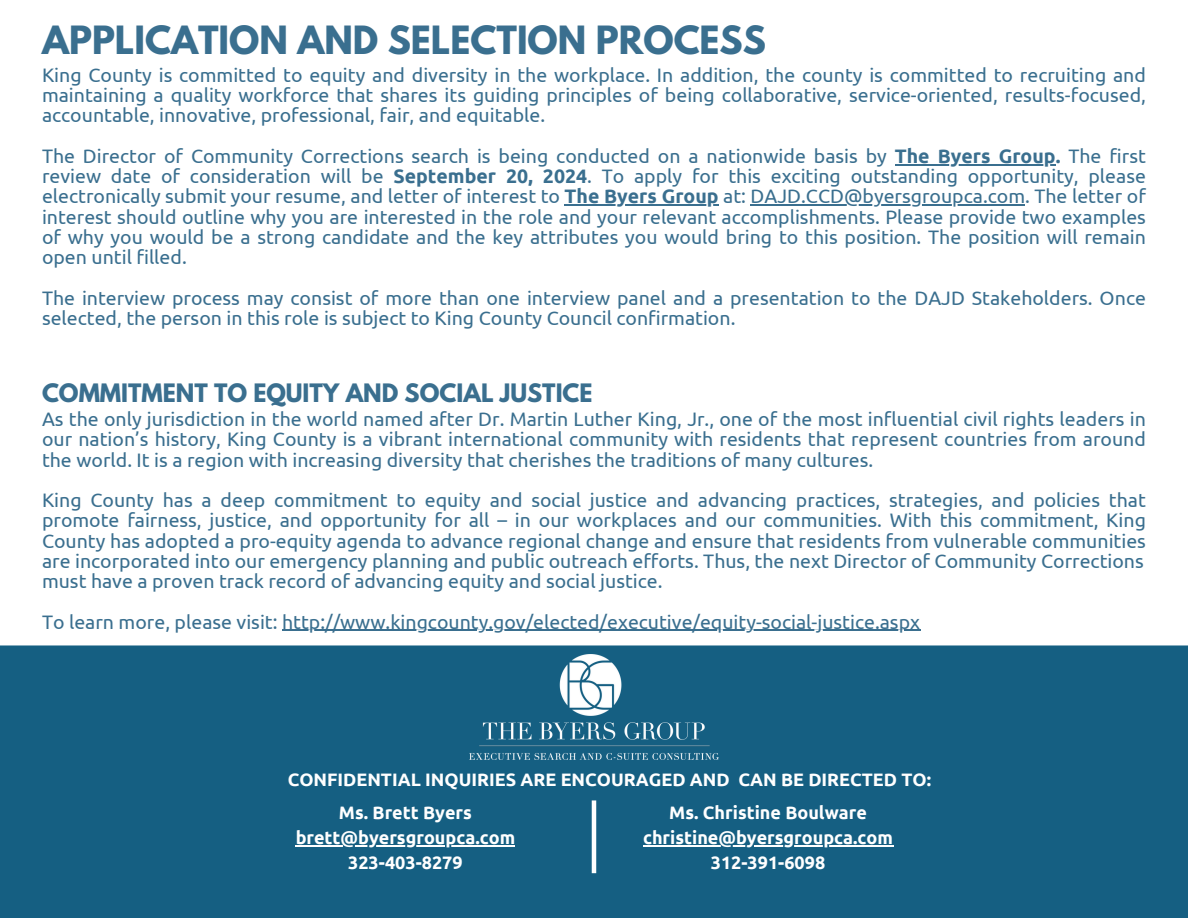
<style>
.page{position:relative;width:1188px;height:918px;background:#fff}
.page>*{position:absolute;margin:0;border:0;box-sizing:border-box;transform-origin:0 0}
.t1{font:700 34.5px "League Spartan";color:#3a6f8f}
.t2{font:700 22.5px "League Spartan";color:#3a6f8f}
.t3{font:19.5px/20.2px "Ubuntu";color:#3a6f8f;text-align:justify}
.t4{font:700 18px/24.8px "Ubuntu";color:#fff;text-align:center}
.s1{font-weight:700}
</style>
<div class="page">
<div style="left:0;top:645px;width:1188px;height:273px;background:#155f82"></div>
<img style="left:470px;top:655px;width:248px;height:104px">
<hr style="left:592px;top:800px;width:4px;height:73px;background:#fff">
<hr style="left:895px;top:164px;width:161px;height:1px;background:#3a6f8f">
<hr style="left:565px;top:205px;width:154px;height:1px;background:#3a6f8f">
<hr style="left:751px;top:205px;width:274px;height:1px;background:#3a6f8f">
<hr style="left:282px;top:630px;width:638px;height:1px;background:#3a6f8f">
<hr style="left:296px;top:845px;width:219px;height:1px;background:#fff">
<hr style="left:643px;top:845px;width:250px;height:1px;background:#fff">
<h2 class="t1" style="left:42px;top:23px;width:726px">APPLICATION AND SELECTION PROCESS</h2>
<p class="t3" style="left:42px;top:65px;width:1105px">King County is committed to equity and diversity in the workplace. In addition, the county is committed to recruiting and maintaining a quality workforce that shares its guiding principles of being collaborative, service-oriented, results-focused, accountable, innovative, professional, fair, and equitable.</p>
<p class="t3" style="left:42px;top:146px;width:1105px">The Director of Community Corrections search is being conducted on a nationwide basis by <span class="s1">The Byers Group.</span> The first</p>
<p class="t3" style="left:42px;top:166px;width:1105px">review date of consideration will be <span class="s1">September 20, 2024</span>. To apply for this exciting outstanding opportunity, please electronically submit your resume, and letter of interest to <span class="s1">The Byers Group</span> at: DAJD.CCD@byersgroupca.com. The letter of</p>
<p class="t3" style="left:42px;top:206px;width:1105px">interest should outline why you are interested in the role and your relevant accomplishments. Please provide two examples of why you would be a strong candidate and the key attributes you would bring to this position. The position will remain open until filled.</p>
<p class="t3" style="left:42px;top:287px;width:1105px">The interview process may consist of more than one interview panel and a presentation to the DAJD Stakeholders. Once selected, the person in this role is subject to King County Council confirmation.</p>
<p class="t2" style="left:42px;top:382px;width:552px">COMMITMENT TO EQUITY AND SOCIAL JUSTICE</p>
<p class="t3" style="left:42px;top:409px;width:1105px">As the only jurisdiction in the world named after Dr. Martin Luther King, Jr., one of the most influential civil rights leaders in our nation’s history, King County is a vibrant international community with residents that represent countries from around the world. It is a region with increasing diversity that cherishes the traditions of many cultures.</p>
<p class="t3" style="left:42px;top:490px;width:1105px">King County has a deep commitment to equity and social justice and advancing practices, strategies, and policies that promote fairness, justice, and opportunity for all – in our workplaces and our communities. With this commitment, King County has adopted a pro-equity agenda to advance regional change and ensure that residents from vulnerable communities are incorporated into our emergency planning and public outreach efforts. Thus, the next Director of Community Corrections must have a proven track record of advancing equity and social justice.</p>
<p class="t3" style="left:42px;top:611px;width:880px">To learn more, please visit: http://www.kingcounty.gov/elected/executive/equity-social-justice.aspx</p>
<p class="t4" style="left:288px;top:767px;width:645px">CONFIDENTIAL INQUIRIES ARE ENCOURAGED AND CAN BE DIRECTED TO:</p>
<p class="t4" style="left:339px;top:800px;width:134px">Ms. Brett Byers</p>
<h3 class="t4" style="left:296px;top:825px;width:221px">brett@byersgroupca.com<br>323-403-8279</h3>
<h4 class="t4" style="left:669px;top:800px;width:199px">Ms. Christine Boulware</h4>
<h4 class="t4" style="left:643px;top:825px;width:252px">christine@byersgroupca.com<br>312-391-6098</h4>
</div>
